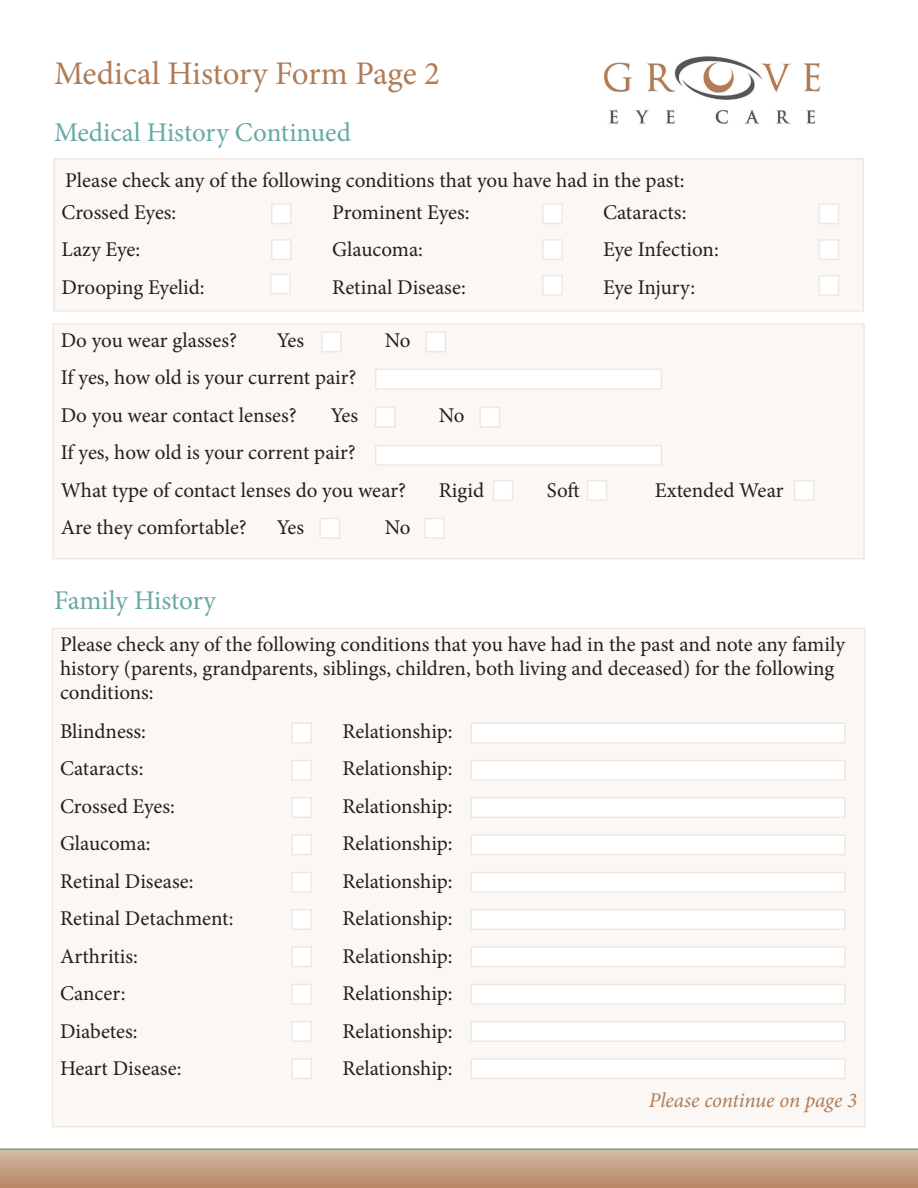
<style>
.page{position:relative;width:918px;height:1188px;background:#fff}
.page>*{position:absolute;margin:0;border:0;box-sizing:border-box;transform-origin:0 0}
.t1{font:33px "Minion Pro";letter-spacing:-.005em;color:#b07c57}
.t2{font:27px "Minion Pro";letter-spacing:-.005em;color:#67a9a3}
.Label{font:21px/24px "Minion Pro";letter-spacing:-.005em;color:#231f20}
.Label-2{font:italic 21px "Minion Pro";letter-spacing:-.005em;color:#b07c57}
</style>
<div class="page">
<svg style="left:0;top:1148px;width:918px;height:40px;background:#c2a186"></svg>
<div style="left:53px;top:324px;width:811px;height:235px;background:#faf7f4"></div>
<div style="left:52px;top:323px;width:813px;height:236px;border:2px solid #f0e8df"></div>
<div style="left:54px;top:159px;width:809px;height:152px;background:#faf7f4"></div>
<div style="left:53px;top:158px;width:811px;height:154px;border:2px solid #f0e8df"></div>
<div style="left:271px;top:203px;width:21px;height:21px;background:#fff;border:2px solid #f0e8df"></div>
<div style="left:542px;top:203px;width:21px;height:21px;background:#fff;border:2px solid #f0e8df"></div>
<div style="left:819px;top:203px;width:20px;height:21px;background:#fff;border:2px solid #f0e8df"></div>
<div style="left:271px;top:239px;width:21px;height:21px;background:#fff;border:2px solid #f0e8df"></div>
<div style="left:542px;top:239px;width:21px;height:21px;background:#fff;border:2px solid #f0e8df"></div>
<div style="left:819px;top:239px;width:20px;height:21px;background:#fff;border:2px solid #f0e8df"></div>
<div style="left:270px;top:274px;width:21px;height:20px;background:#fff;border:2px solid #f0e8df"></div>
<div style="left:321px;top:331px;width:21px;height:21px;background:#fff;border:2px solid #f0e8df"></div>
<div style="left:375px;top:407px;width:21px;height:21px;background:#fff;border:2px solid #f0e8df"></div>
<div style="left:320px;top:518px;width:20px;height:21px;background:#fff;border:2px solid #f0e8df"></div>
<div style="left:426px;top:331px;width:20px;height:21px;background:#fff;border:2px solid #f0e8df"></div>
<div style="left:480px;top:407px;width:20px;height:21px;background:#fff;border:2px solid #f0e8df"></div>
<div style="left:493px;top:480px;width:20px;height:21px;background:#fff;border:2px solid #f0e8df"></div>
<div style="left:587px;top:480px;width:20px;height:21px;background:#fff;border:2px solid #f0e8df"></div>
<div style="left:794px;top:480px;width:20px;height:21px;background:#fff;border:2px solid #f0e8df"></div>
<div style="left:424px;top:518px;width:21px;height:21px;background:#fff;border:2px solid #f0e8df"></div>
<div style="left:542px;top:275px;width:21px;height:21px;background:#fff;border:2px solid #f0e8df"></div>
<div style="left:819px;top:275px;width:20px;height:21px;background:#fff;border:2px solid #f0e8df"></div>
<img style="left:604px;top:56px;width:217px;height:68px">
<div style="left:375px;top:369px;width:287px;height:21px;background:#fff;border:2px solid #f0e8df"></div>
<div style="left:375px;top:445px;width:287px;height:21px;background:#fff;border:2px solid #f0e8df"></div>
<div style="left:52px;top:629px;width:813px;height:498px;background:#faf7f4"></div>
<div style="left:291px;top:723px;width:21px;height:20px;background:#fff;border:2px solid #f0e8df"></div>
<div style="left:471px;top:723px;width:375px;height:20px;background:#fff;border:2px solid #f0e8df"></div>
<div style="left:291px;top:760px;width:21px;height:21px;background:#fff;border:2px solid #f0e8df"></div>
<div style="left:471px;top:760px;width:375px;height:21px;background:#fff;border:2px solid #f0e8df"></div>
<div style="left:291px;top:797px;width:21px;height:21px;background:#fff;border:2px solid #f0e8df"></div>
<div style="left:471px;top:797px;width:375px;height:21px;background:#fff;border:2px solid #f0e8df"></div>
<div style="left:291px;top:834px;width:21px;height:21px;background:#fff;border:2px solid #f0e8df"></div>
<div style="left:471px;top:834px;width:375px;height:21px;background:#fff;border:2px solid #f0e8df"></div>
<div style="left:291px;top:872px;width:21px;height:21px;background:#fff;border:2px solid #f0e8df"></div>
<div style="left:471px;top:872px;width:375px;height:21px;background:#fff;border:2px solid #f0e8df"></div>
<div style="left:291px;top:909px;width:21px;height:21px;background:#fff;border:2px solid #f0e8df"></div>
<div style="left:471px;top:909px;width:375px;height:21px;background:#fff;border:2px solid #f0e8df"></div>
<div style="left:291px;top:946px;width:21px;height:21px;background:#fff;border:2px solid #f0e8df"></div>
<div style="left:471px;top:946px;width:375px;height:21px;background:#fff;border:2px solid #f0e8df"></div>
<div style="left:291px;top:984px;width:21px;height:21px;background:#fff;border:2px solid #f0e8df"></div>
<div style="left:471px;top:984px;width:375px;height:21px;background:#fff;border:2px solid #f0e8df"></div>
<div style="left:291px;top:1021px;width:21px;height:21px;background:#fff;border:2px solid #f0e8df"></div>
<div style="left:471px;top:1021px;width:375px;height:21px;background:#fff;border:2px solid #f0e8df"></div>
<div style="left:291px;top:1058px;width:21px;height:21px;background:#fff;border:2px solid #f0e8df"></div>
<div style="left:471px;top:1058px;width:375px;height:21px;background:#fff;border:2px solid #f0e8df"></div>
<p class="t1" style="left:54px;top:52px;width:388px">Medical History Form Page 2</p>
<p class="t2" style="left:54px;top:115px;width:299px">Medical History Continued</p>
<p class="Label" style="left:65px;top:168px;width:621px">Please check any of the following conditions that you have had in the past:</p>
<p class="Label" style="left:62px;top:200px;width:116px">Crossed Eyes:</p>
<p class="Label" style="left:62px;top:238px;width:80px">Lazy Eye:</p>
<p class="Label" style="left:62px;top:275px;width:145px">Drooping Eyelid:</p>
<p class="Label" style="left:332px;top:200px;width:139px">Prominent Eyes:</p>
<p class="Label" style="left:332px;top:238px;width:92px">Glaucoma:</p>
<p class="Label" style="left:332px;top:275px;width:135px">Retinal Disease:</p>
<p class="Label" style="left:603px;top:200px;width:85px">Cataracts:</p>
<p class="Label" style="left:603px;top:238px;width:117px">Eye Infection:</p>
<p class="Label" style="left:603px;top:275px;width:94px">Eye Injury:</p>
<p class="Label" style="left:61px;top:328px;width:178px">Do you wear glasses?</p>
<p class="Label" style="left:277px;top:328px;width:29px">Yes</p>
<p class="Label" style="left:385px;top:328px;width:27px">No</p>
<p class="Label" style="left:61px;top:366px;width:297px">If yes, how old is your current pair?</p>
<p class="Label" style="left:61px;top:403px;width:238px">Do you wear contact lenses?</p>
<p class="Label" style="left:331px;top:403px;width:29px">Yes</p>
<p class="Label" style="left:439px;top:403px;width:27px">No</p>
<p class="Label" style="left:61px;top:441px;width:297px">If yes, how old is your corrent pair?</p>
<p class="Label" style="left:61px;top:478px;width:347px">What type of contact lenses do you wear?</p>
<p class="Label" style="left:439px;top:478px;width:47px">Rigid</p>
<p class="Label" style="left:547px;top:478px;width:34px">Soft</p>
<p class="Label" style="left:655px;top:478px;width:130px">Extended Wear</p>
<p class="Label" style="left:61px;top:516px;width:188px">Are they comfortable?</p>
<p class="Label" style="left:277px;top:516px;width:29px">Yes</p>
<p class="Label" style="left:385px;top:516px;width:27px">No</p>
<p class="t2" style="left:54px;top:582px;width:163px">Family History</p>
<p class="Label" style="left:60px;top:633px;width:787px">Please check any of the following conditions that you have had in the past and note any family history (parents, grandparents, siblings, children, both living and deceased) for the following conditions:</p>
<p class="Label" style="left:60px;top:719px;width:88px">Blindness:</p>
<p class="Label" style="left:60px;top:757px;width:85px">Cataracts:</p>
<p class="Label" style="left:60px;top:794px;width:116px">Crossed Eyes:</p>
<p class="Label" style="left:60px;top:832px;width:92px">Glaucoma:</p>
<p class="Label" style="left:60px;top:869px;width:135px">Retinal Disease:</p>
<p class="Label" style="left:60px;top:907px;width:175px">Retinal Detachment:</p>
<p class="Label" style="left:60px;top:944px;width:80px">Arthritis:</p>
<p class="Label" style="left:60px;top:982px;width:67px">Cancer:</p>
<p class="Label" style="left:60px;top:1019px;width:79px">Diabetes:</p>
<p class="Label" style="left:60px;top:1057px;width:123px">Heart Disease:</p>
<p class="Label" style="left:342px;top:719px;width:112px">Relationship:</p>
<p class="Label" style="left:342px;top:757px;width:112px">Relationship:</p>
<p class="Label" style="left:342px;top:794px;width:112px">Relationship:</p>
<p class="Label" style="left:342px;top:832px;width:112px">Relationship:</p>
<p class="Label" style="left:342px;top:869px;width:112px">Relationship:</p>
<p class="Label" style="left:342px;top:907px;width:112px">Relationship:</p>
<p class="Label" style="left:342px;top:944px;width:112px">Relationship:</p>
<p class="Label" style="left:342px;top:982px;width:112px">Relationship:</p>
<p class="Label" style="left:342px;top:1019px;width:112px">Relationship:</p>
<p class="Label" style="left:342px;top:1057px;width:112px">Relationship:</p>
<p class="Label-2" style="left:649px;top:1086px;width:210px">Please continue on page 3</p>
</div>
